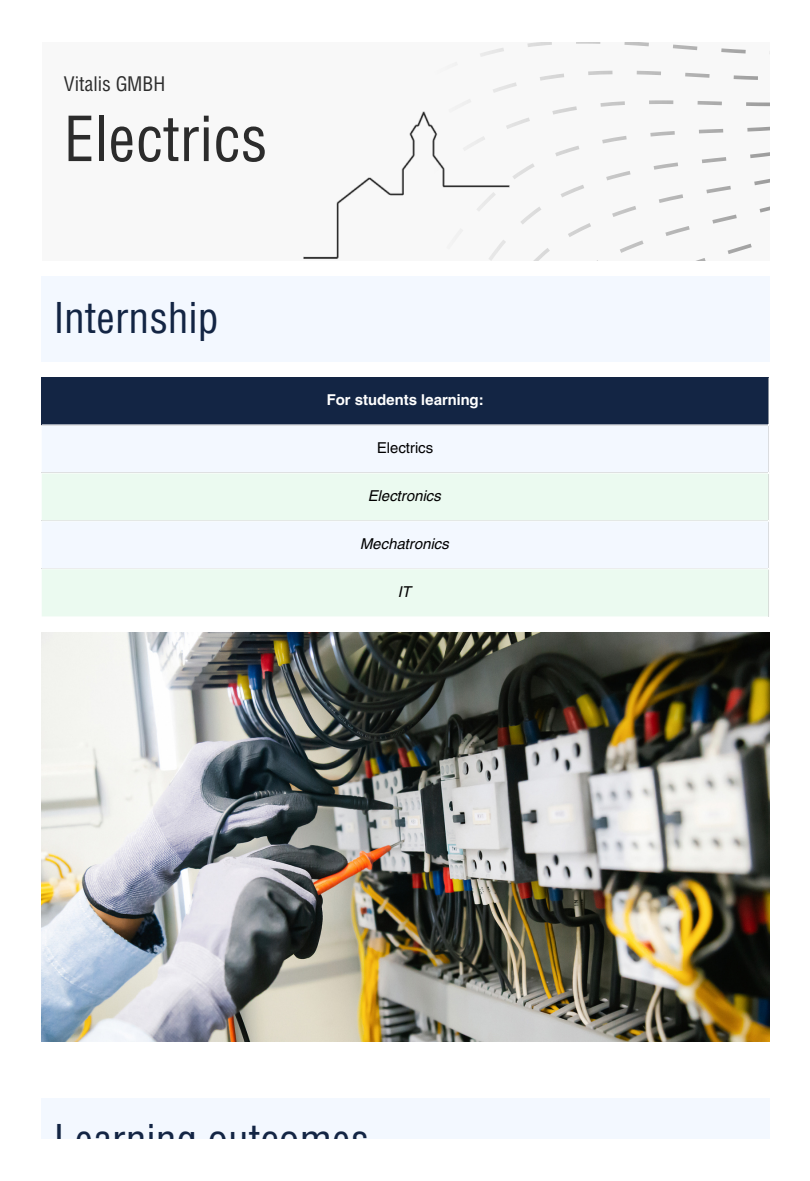
<style>
.page{position:relative;width:810px;height:1181px;background:#fff}
.page>*{position:absolute;margin:0;border:0;box-sizing:border-box;transform-origin:0 0}
.t1{font:63px "Helios Cond";color:#2c2c2c}
.t2{font:43.05px "Helios Cond";color:#132544}
.t3{font:20.4px "Helios Cond";color:#2c2c2c}
.t4{font:italic 14.85px "Helios";color:#000}
.t5{font:700 14.85px "Helios";color:#fff}
.t6{font:14.85px "Helios";color:#000}
</style>
<div class="page">
<div style="left:42px;top:42px;width:727px;height:218px;background:#f8f8f8"></div>
<svg style="left:480px;top:42px;width:290px;height:218px"></svg>
<img style="left:303px;top:101px;width:214px;height:159px">
<div style="left:42px;top:276px;width:728px;height:85px;background:#f3f8ff"></div>
<div style="left:42px;top:377px;width:727px;height:48px;background:#132544"></div>
<div style="left:42px;top:425px;width:726px;height:47px;background:#f3f8ff"></div>
<svg style="left:42px;top:473px;width:726px;height:143px;fill:#ebfaf0"></svg>
<hr style="left:768px;top:377px;width:1px;height:239px;background:#fff">
<hr style="left:42px;top:424px;width:727px;height:1px;background:#fff">
<hr style="left:42px;top:520px;width:727px;height:1px;background:#fff">
<hr style="left:42px;top:568px;width:727px;height:1px;background:#fff">
<img style="left:42px;top:632px;width:727px;height:409px">
<div style="left:42px;top:1098px;width:728px;height:40px;background:#f3f8ff"></div>
<p class="t3" style="left:64px;top:71px;width:103px">Vitalis GMBH</p>
<p class="t1" style="left:64px;top:100px;width:205px">Electrics</p>
<p class="t2" style="left:54px;top:291px;width:166px">Internship</p>
<p class="t5" style="left:327px;top:390px;width:159px">For students learning:</p>
<p class="t6" style="left:377px;top:438px;width:58px">Electrics</p>
<p class="t4" style="left:369px;top:486px;width:74px">Electronics</p>
<p class="t4" style="left:361px;top:534px;width:90px">Mechatronics</p>
<p class="t4" style="left:399px;top:582px;width:14px">IT</p>
<p class="t2" style="left:54px;top:1113px;width:316px">Learning outcomes</p>
</div>
